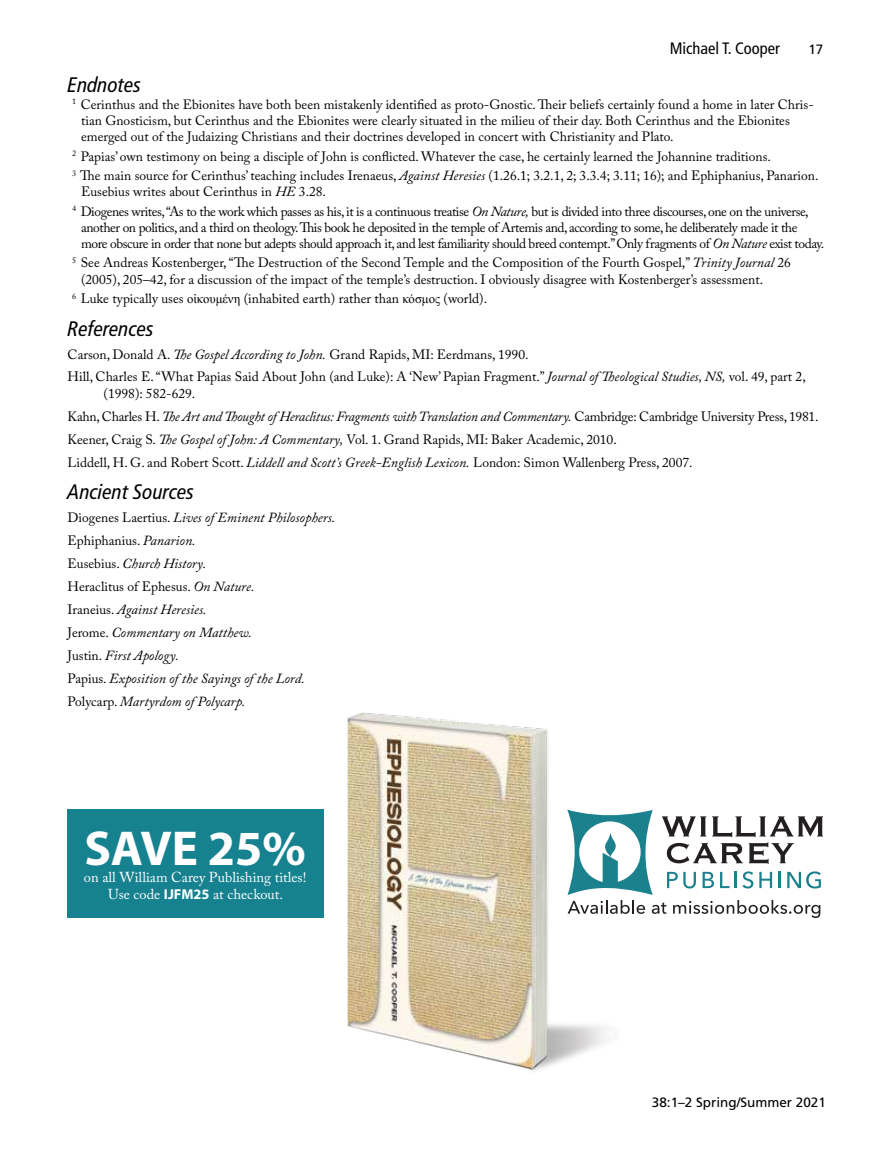
<style>
.page{position:relative;width:891px;height:1161px;background:#fff}
.page>*{position:absolute;margin:0;border:0;box-sizing:border-box;transform-origin:0 0}
.t1{font:700 49.2px "Myriad Pro";color:#fff}
.t2{font:italic condensed 21px "Frutiger LT Std";color:#000}
.t3{font:condensed 16.5px "Frutiger LT Std";color:#000}
.t4{font:14.4px "Adobe Caslon Pro";color:#fff}
.t5{font:italic 13.8px/23px "Adobe Caslon Pro";color:#000}
.t6{font:italic 13.8px "Adobe Caslon Pro";letter-spacing:-.02em;color:#000}
.t7{font:13.5px/16.2px "Adobe Caslon Pro";color:#000}
.t8{font:13.5px/19.5px "Adobe Caslon Pro";letter-spacing:-.03em;color:#000}
.t9{font:13.5px "Frutiger LT Std";color:#000}
.s1{font-style:italic;font-size:13.8px}
.s2{font-family:"Times New Roman";font-size:12.75px}
.s3{font-style:normal;font-size:13.5px}
.s4{font-family:"Myriad Pro";font-weight:700}
</style>
<div class="page">
<img style="left:347px;top:712px;width:263px;height:360px">
<svg style="left:567px;top:810px;width:256px;height:108px"></svg>
<div style="left:67px;top:810px;width:256px;height:108px;background:#16828f"></div>
<p class="t3" style="left:670px;top:39px;width:112px">Michael T. Cooper</p>
<p class="t9" style="left:808px;top:41px;width:17px">17</p>
<h2 class="t2" style="left:68px;top:73px;width:75px">Endnotes</h2>
<p class="t7" style="left:81px;top:96px;width:734px;text-indent:-9px"><sup>1</sup> Cerinthus and the Ebionites have both been mistakenly identified as proto-Gnostic. Their beliefs certainly found a home in later Chris&shy;tian Gnosticism, but Cerinthus and the Ebionites were clearly situated in the milieu of their day. Both Cerinthus and the Ebionites emerged out of the Judaizing Christians and their doctrines developed in concert with Christianity and Plato.</p>
<p class="t7" style="left:72px;top:146px;width:748px;line-height:19.5px"><sup>2</sup> Papias’ own testimony on being a disciple of John is conflicted. Whatever the case, he certainly learned the Johannine traditions.<br><sup>3</sup> The main source for Cerinthus’ teaching includes Irenaeus, <span class="s1">Against Heresies</span> (1.26.1; 3.2.1, 2; 3.3.4; 3.11; 16); and Ephiphanius, Panarion.</p>
<p class="t8" style="left:72px;top:182px;width:738px;text-indent:9px">Eusebius writes about Cerinthus in <span class="s1">HE</span> 3.28.<br><sup>4</sup> Diogenes writes, “As to the work which passes as his, it is a continuous treatise <span class="s1">On Nature,</span> but is divided into three discourses, one on the universe,</p>
<p class="t8" style="left:81px;top:219px;width:745px;line-height:16.2px">another on politics, and a third on theology. This book he deposited in the temple of Artemis and, according to some, he deliberately made it the more obscure in order that none but adepts should approach it, and lest familiarity should breed contempt.” Only fragments of <span class="s1">On Nature</span> exist today.</p>
<p class="t7" style="left:81px;top:255px;width:711px;text-indent:-9px"><sup>5</sup> See Andreas Kostenberger, “The Destruction of the Second Temple and the Composition of the Fourth Gospel,” <span class="s1">Trinity Journal</span> 26 (2005), 205–42, for a discussion of the impact of the temple’s destruction. I obviously disagree with Kostenberger’s assessment.</p>
<p class="t7" style="left:72px;top:290px;width:417px"><sup>6</sup> Luke typically uses <span class="s2">οἰκουμένη</span> (inhabited earth) rather than <span class="s2">κόσμος</span> (world).</p>
<h2 class="t2" style="left:68px;top:316px;width:88px">References</h2>
<p class="t7" style="left:68px;top:342px;width:740px;line-height:23px">Carson, Donald A. <span class="s1">The Gospel According to John.</span> Grand Rapids, MI: Eerdmans, 1990.<br>Hill, Charles E. “What Papias Said About John (and Luke): A ‘New’ Papian Fragment.” <span class="s1">Journal of Theological Studies, NS,</span> vol. 49, part 2,</p>
<p class="t7" style="left:104px;top:385px;width:93px">(1998): 582-629.</p>
<p class="t6" style="left:68px;top:408px;width:752px"><span class="s3">Kahn, Charles H.</span> The Art and Thought of Heraclitus: Fragments with Translation and Commentary. <span class="s3">Cambridge: Cambridge University Press, 1981.</span></p>
<p class="t7" style="left:68px;top:427px;width:627px;line-height:23px">Keener, Craig S. <span class="s1">The Gospel of John: A Commentary,</span> Vol. 1. Grand Rapids, MI: Baker Academic, 2010.<br>Liddell, H. G. and Robert Scott. <span class="s1">Liddell and Scott’s Greek-English Lexicon.</span> London: Simon Wallenberg Press, 2007.</p>
<h2 class="t2" style="left:68px;top:480px;width:128px">Ancient Sources</h2>
<p class="t5" style="left:68px;top:506px;width:269px"><span class="s3">Diogenes Laertius.</span> Lives of Eminent Philosophers.</p>
<p class="t7" style="left:68px;top:532px;width:130px">Ephiphanius. <span class="s1">Panarion.</span></p>
<p class="t5" style="left:68px;top:552px;width:140px"><span class="s3">Eusebius.</span> Church History.</p>
<p class="t7" style="left:68px;top:578px;width:188px">Heraclitus of Ephesus. <span class="s1">On Nature.</span></p>
<p class="t5" style="left:68px;top:598px;width:239px"><span class="s3">Iraneius.</span> Against Heresies.<br><span class="s3">Jerome.</span> Commentary on Matthew.<br><span class="s3">Justin.</span> First Apology.<br><span class="s3">Papius.</span> Exposition of the Sayings of the Lord.<br><span class="s3">Polycarp.</span> Martyrdom of Polycarp.</p>
<h1 class="t1" style="left:84px;top:816px;width:223px">SAVE 25%</h1>
<p class="t4" style="left:108px;top:886px;width:176px">Use code <span class="s4">IJFM25</span> at checkout.</p>
<p class="t4" style="left:84px;top:869px;width:224px">on all William Carey Publishing titles!</p>
<p class="t9" style="left:652px;top:1094px;width:176px">38:1–2 Spring/Summer 2021</p>
</div>
